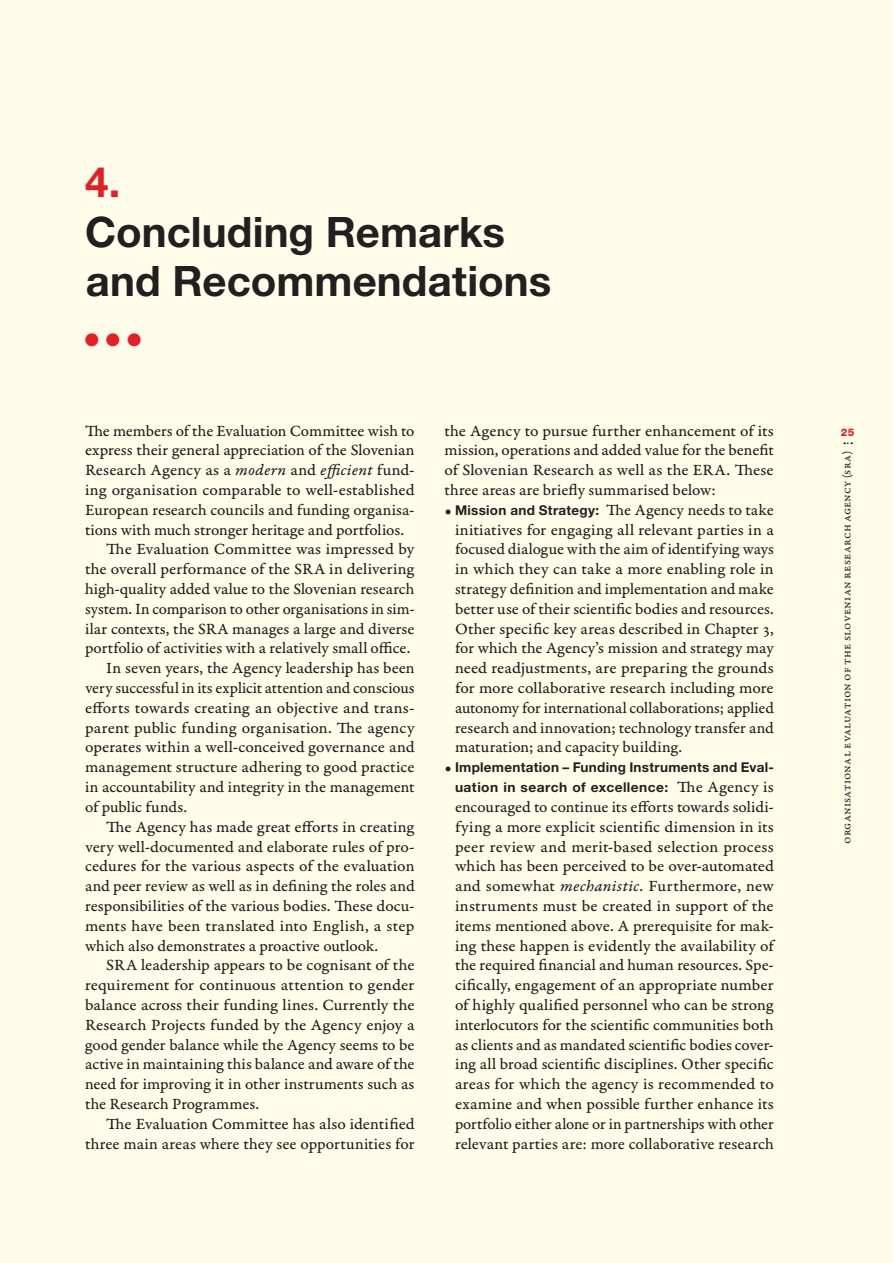
<style>
.page{position:relative;width:893px;height:1263px;background:#fffde9}
.page>*{position:absolute;margin:0;border:0;box-sizing:border-box;transform-origin:0 0}
.t1{font:700 42px/49.5px "Helvetica Neue LT Std";color:#231f20}
.t2{font:700 42px "Helvetica Neue LT Std";color:#e41f25}
.t3{font:18px "Zapf Dingbats ITC";color:#e41f25}
.t4{font:16.5px/19.8px "Garamond Premr Pro Capt";color:#231f20;text-align:justify}
.t5{font:700 13.5px/19.8px "Helvetica Neue LT Std";letter-spacing:.02em;color:#231f20;text-align:right}
.t6{font:12px "Garamond Premr Pro Capt";letter-spacing:.01em;color:#231f20}
.t7{font:800 10.5px "Helvetica Neue LT Std";color:#e41f25}
.s1{font-family:"Garamond Premr Pro It Capt"}
.s2{font-family:"Garamond Premr Pro Bd Capt"}
.s3{font-family:"Helvetica Neue LT Std";font-weight:700;font-size:13.5px}
.s4{font-family:"Garamond Premr Pro Bd Capt";font-weight:400;font-size:16.5px}
.s5{font-family:"Garamond Premr Pro Capt";font-weight:400;font-size:16.5px}
</style>
<div class="page">
<svg style="left:844px;top:442px;width:8px;height:2px"></svg>
<h1 class="t2" style="left:85px;top:156px;width:37px">4.</h1>
<h1 class="t1" style="left:85px;top:206px;width:468px">Concluding Remarks and Recommendations</h1>
<p class="t3" style="left:85px;top:331px;width:58px">●●●</p>
<p class="t4" style="left:85px;top:421px;width:331px">The members of the Evaluation Committee wish to</p>
<p class="t7" style="left:841px;top:426px;width:15px">25</p>
<p class="t4" style="left:85px;top:441px;width:331px">express their general appreciation of the Slovenian</p>
<p class="t4" style="left:85px;top:461px;width:331px">Research Agency as a <span class="s1">modern</span> and <span class="s1">efficient</span> fund-</p>
<p class="t4" style="left:85px;top:480px;width:331px">ing organisation comparable to well-established</p>
<p class="t4" style="left:85px;top:500px;width:331px">European research councils and funding organisa-</p>
<p class="t4" style="left:85px;top:520px;width:321px">tions with much stronger heritage and portfolios.</p>
<p class="t4" style="left:106px;top:540px;width:310px">The Evaluation Committee was impressed by</p>
<p class="t4" style="left:85px;top:560px;width:331px">the overall performance of the SRA in delivering</p>
<p class="t4" style="left:85px;top:579px;width:331px">high-quality added value to the Slovenian research</p>
<p class="t4" style="left:85px;top:599px;width:331px">system. In comparison to other organisations in sim-</p>
<p class="t4" style="left:85px;top:619px;width:331px">ilar contexts, the SRA manages a large and diverse</p>
<p class="t4" style="left:85px;top:639px;width:327px">portfolio of activities with a relatively small office.</p>
<p class="t4" style="left:106px;top:659px;width:310px">In seven years, the Agency leadership has been</p>
<p class="t4" style="left:85px;top:678px;width:331px">very successful in its explicit attention and conscious</p>
<p class="t4" style="left:85px;top:698px;width:331px">efforts towards creating an objective and trans-</p>
<p class="t4" style="left:85px;top:718px;width:331px">parent public funding organisation. The agency</p>
<p class="t4" style="left:85px;top:738px;width:331px">operates within a well-conceived governance and</p>
<p class="t4" style="left:85px;top:758px;width:331px">management structure adhering to good practice</p>
<p class="t4" style="left:85px;top:777px;width:331px">in accountability and integrity in the management</p>
<p class="t4" style="left:85px;top:797px;width:104px">of public funds.</p>
<p class="t4" style="left:106px;top:817px;width:310px">The Agency has made great efforts in creating</p>
<p class="t4" style="left:85px;top:837px;width:331px">very well-documented and elaborate rules of pro-</p>
<p class="t4" style="left:85px;top:857px;width:331px">cedures for the various aspects of the evaluation</p>
<p class="t4" style="left:85px;top:876px;width:331px">and peer review as well as in defining the roles and</p>
<p class="t4" style="left:85px;top:896px;width:331px">responsibilities of the various bodies. These docu-</p>
<p class="t4" style="left:85px;top:916px;width:331px">ments have been translated into English, a step</p>
<p class="t4" style="left:85px;top:936px;width:295px">which also demonstrates a proactive outlook.</p>
<p class="t4" style="left:106px;top:956px;width:310px">SRA leadership appears to be cognisant of the</p>
<p class="t4" style="left:85px;top:975px;width:331px">requirement for continuous attention to gender</p>
<p class="t4" style="left:85px;top:995px;width:331px">balance across their funding lines. Currently the</p>
<p class="t4" style="left:85px;top:1015px;width:331px">Research Projects funded by the Agency enjoy a</p>
<p class="t4" style="left:85px;top:1035px;width:331px">good gender balance while the Agency seems to be</p>
<p class="t4" style="left:85px;top:1055px;width:331px">active in maintaining this balance and aware of the</p>
<p class="t4" style="left:85px;top:1074px;width:331px">need for improving it in other instruments such as</p>
<p class="t4" style="left:85px;top:1094px;width:176px">the Research Programmes.</p>
<p class="t4" style="left:106px;top:1114px;width:310px">The Evaluation Committee has also identified</p>
<p class="t4" style="left:85px;top:1134px;width:331px">three main areas where they see opportunities for</p>
<p class="t4" style="left:444px;top:421px;width:331px">the Agency to pursue further enhancement of its mission, operations and added value for the benefit of Slovenian Research as well as the ERA. These three areas are briefly summarised below:</p>
<p class="t4" style="left:455px;top:500px;width:321px;text-indent:-11px"><span class="s2">•</span> <span class="s3">Mission and Strategy:</span> The Agency needs to take initiatives for engaging all relevant parties in a focused dialogue with the aim of identifying ways in which they can take a more enabling role in strategy definition and implementation and make better use of their scientific bodies and resources.<br>Other specific key areas described in Chapter 3, for which the Agency’s mission and strategy may need readjustments, are preparing the grounds for more collaborative research including more autonomy for international collaborations; applied research and innovation; technology transfer and maturation; and capacity building.</p>
<p class="t5" style="left:444px;top:757px;width:331px"><span class="s4">•</span> Implementation – Funding Instruments and Eval&shy;uation in search of excellence: <span class="s5">The Agency is</span></p>
<p class="t4" style="left:455px;top:797px;width:322px">encouraged to continue its efforts towards solidi&shy;fying a more explicit scientific dimension in its peer review and merit-based selection process which has been perceived to be over-automated and somewhat <span class="s1">mechanistic</span>. Furthermore, new instruments must be created in support of the items mentioned above. A prerequisite for mak&shy;ing these happen is evidently the availability of the required financial and human resources. Spe&shy;cifically, engagement of an appropriate number of highly qualified personnel who can be strong interlocutors for the scientific communities both as clients and as mandated scientific bodies cover&shy;ing all broad scientific disciplines. Other specific areas for which the agency is recommended to examine and when possible further enhance its portfolio either alone or in partnerships with other relevant parties are: more collaborative research</p>
<p class="t6" style="left:840px;top:844px;width:394px;rotate:-90deg">Organisational Evaluation of the Slovenian Research Agency (SRA)</p>
</div>
